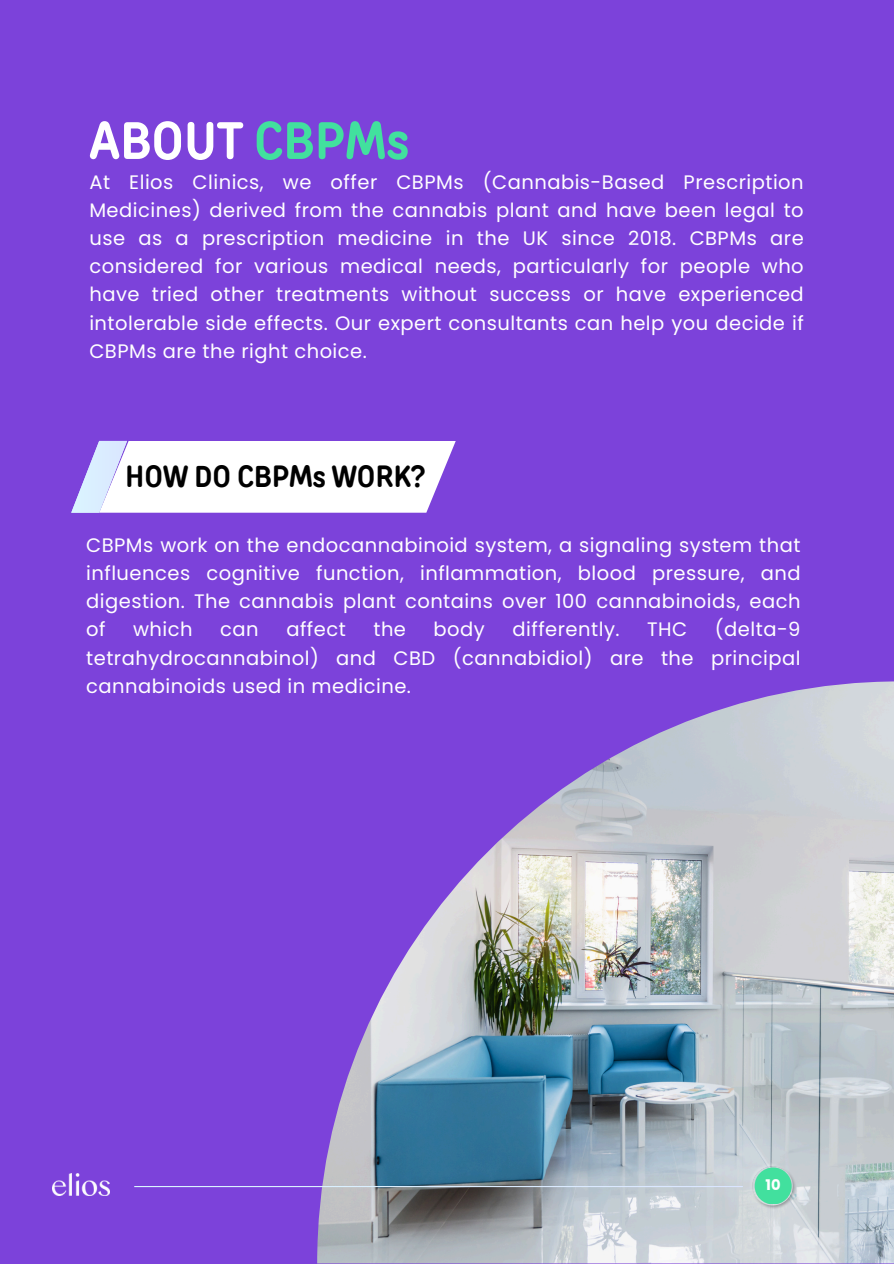
<style>
.page{position:relative;width:894px;height:1264px;background:#fff}
.page>*{position:absolute;margin:0;border:0;box-sizing:border-box;transform-origin:0 0}
.t1{font:700 52.5px "TT Rounds Condensed";color:#fff}
.t2{font:700 30px "TT Rounds Condensed";color:#000}
.t3{font:19.5px/28.2px "Poppins";letter-spacing:.025em;color:#fff;text-align:justify}
.t4{font:700 14.7px "Poppins";color:#fff}
.s1{color:#42e09e}
</style>
<div class="page">
<div style="left:0;top:0;width:893px;height:1263px;background:#7c42da"></div>
<svg style="left:71px;top:441px;width:384px;height:71px;background:#f2effc"></svg>
<img style="left:317px;top:681px;width:576px;height:582px">
<img style="left:748px;top:1162px;width:47px;height:47px">
<div style="left:754px;top:1167px;width:37px;height:37px;background:#42e09e;border-radius:50%"></div>
<hr style="left:134px;top:1185px;width:608px;height:2px;background:#fff">
<img style="left:53px;top:1173px;width:56px;height:22px">
<h2 class="t1" style="left:89px;top:109px;width:321px">ABOUT <span class="s1">CBPMs</span></h2>
<p class="t3" style="left:89px;top:168px;width:715px">At Elios Clinics, we offer CBPMs (Cannabis-Based Prescription Medicines) derived from the cannabis plant and have been legal to use as a prescription medicine in the UK since 2018. CBPMs are considered for various medical needs, particularly for people who have tried other treatments without success or have experienced intolerable side effects. Our expert consultants can help you decide if CBPMs are the right choice.</p>
<h1 class="t2" style="left:125px;top:458px;width:302px">HOW DO CBPMs WORK?</h1>
<p class="t3" style="left:86px;top:531px;width:715px">CBPMs work on the endocannabinoid system, a signaling system that influences cognitive function, inflammation, blood pressure, and digestion. The cannabis plant contains over 100 cannabinoids, each of</p>
<p class="t3" style="left:86px;top:615px;width:715px;text-indent:628px">(delta-9 tetrahydrocannabinol) and CBD (cannabidiol) are the principal cannabinoids used in medicine.</p>
<p class="t3" style="left:133px;top:615px;width:61px">which</p>
<p class="t3" style="left:220px;top:615px;width:40px">can</p>
<p class="t3" style="left:286px;top:615px;width:61px">affect</p>
<p class="t3" style="left:373px;top:615px;width:34px">the</p>
<p class="t3" style="left:433px;top:615px;width:53px">body</p>
<p class="t3" style="left:512px;top:615px;width:109px">differently.</p>
<p class="t3" style="left:647px;top:615px;width:42px">THC</p>
<p class="t4" style="left:765px;top:1174px;width:17px">10</p>
</div>
